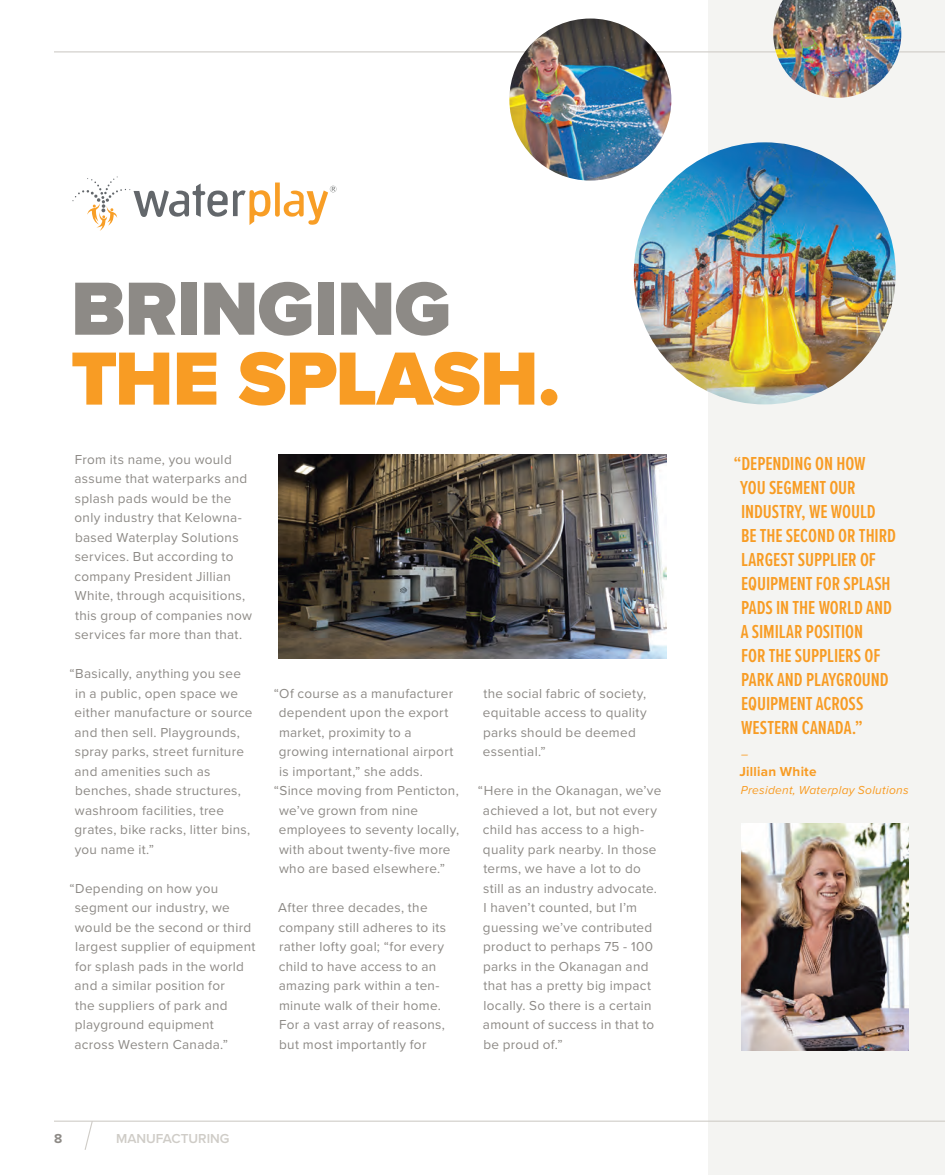
<style>
.page{position:relative;width:945px;height:1175px;background:#fff}
.page>*{position:absolute;margin:0;border:0;box-sizing:border-box;transform-origin:0 0}
.t1{font:900 78px "Proxima Nova";letter-spacing:-.005em;color:#f89c24}
.t2{font:900 78px "Proxima Nova";letter-spacing:-.01em;color:#8d8a86}
.t3{font:600 19.5px/24px "Proxima Nova Ex Cn";letter-spacing:-.005em;color:#f89c24}
.t4{font:13.5px/19.5px "Proxima Nova";letter-spacing:.02em;color:#8d8a86}
.t5{font:600 13.5px "Proxima Nova";color:#cfccc7}
.t6{font:700 13.5px "Proxima Nova";letter-spacing:.015em;color:#f89c24}
.t7{font:700 13.5px "Proxima Nova";color:#8d8a86}
.t8{font:italic 12px "Proxima Nova";letter-spacing:.02em;color:#f89c24}
</style>
<div class="page">
<svg style="left:84px;top:1121px;width:10px;height:29px"></svg>
<div style="left:708px;top:0;width:237px;height:1174px;background:#f4f4f2"></div>
<hr style="left:54px;top:51px;width:891px;height:1px;background:#cfccc7">
<svg style="left:72px;top:176px;width:265px;height:55px"></svg>
<img style="left:742px;top:823px;width:166px;height:227px">
<img style="left:279px;top:454px;width:388px;height:205px">
<img style="left:634px;top:142px;width:262px;height:262px;border-radius:131px">
<img style="left:509px;top:19px;width:162px;height:162px;border-radius:81px">
<img style="left:773px;top:0;width:128px;height:98px">
<hr style="left:54px;top:1120px;width:891px;height:1px;background:#cfccc7">
<h1 class="t2" style="left:71px;top:262px;width:382px">BRINGING</h1>
<h1 class="t1" style="left:71px;top:331px;width:491px">THE SPLASH.</h1>
<p class="t4" style="left:75px;top:450px;width:179px">From its name, you would assume that waterparks and splash pads would be the only industry that Kelowna&shy;based Waterplay Solutions services. But according to company President Jillian<br>White, through acquisitions, this group of companies now services far more than that.</p>
<p class="t4" style="left:75px;top:664px;width:179px;text-indent:-5px">“Basically, anything you see in a public, open space we either manufacture or source and then sell. Playgrounds, spray parks, street furniture and amenities such as benches, shade structures, washroom facilities, tree grates, bike racks, litter bins, you name it.”</p>
<p class="t4" style="left:75px;top:878px;width:183px;text-indent:-5px">“Depending on how you segment our industry, we would be the second or third largest supplier of equipment for splash pads in the world and a similar position for<br>the suppliers of park and playground equipment across Western Canada.”</p>
<p class="t4" style="left:274px;top:683px;width:181px">“Of course as a manufacturer</p>
<p class="t4" style="left:279px;top:703px;width:171px">dependent upon the export</p>
<p class="t4" style="left:279px;top:722px;width:134px">market, proximity to a</p>
<p class="t4" style="left:279px;top:742px;width:176px">growing international airport</p>
<p class="t4" style="left:279px;top:761px;width:145px">is important,” she adds.</p>
<p class="t4" style="left:274px;top:781px;width:187px">“Since moving from Penticton,</p>
<p class="t4" style="left:279px;top:800px;width:141px">we’ve grown from nine</p>
<p class="t4" style="left:279px;top:820px;width:182px">employees to seventy locally,</p>
<p class="t4" style="left:279px;top:839px;width:173px">with about twenty-five more</p>
<p class="t4" style="left:279px;top:859px;width:168px">who are based elsewhere.”</p>
<p class="t4" style="left:278px;top:898px;width:170px">After three decades, the company still adheres to its rather lofty goal; “for every child to have access to an amazing park within a ten&shy;minute walk of their home.<br>For a vast array of reasons, but most importantly for</p>
<p class="t4" style="left:483px;top:683px;width:165px">the social fabric of society, equitable access to quality parks should be deemed essential.”</p>
<p class="t4" style="left:483px;top:781px;width:180px;text-indent:-5px">“Here in the Okanagan, we’ve achieved a lot, but not every child has access to a high&shy;quality park nearby. In those terms, we have a lot to do still as an industry advocate.<br>I haven’t counted, but I’m guessing we’ve contributed product to perhaps 75 - 100 parks in the Okanagan and that has a pretty big impact locally. So there is a certain amount of success in that to be proud of.”</p>
<p class="t7" style="left:54px;top:1130px;width:10px">8</p>
<p class="t5" style="left:116px;top:1130px;width:115px">MANUFACTURING</p>
<h2 class="t3" style="left:740px;top:451px;width:157px;text-indent:-7px">“DEPENDING ON HOW<br>YOU SEGMENT OUR<br>INDUSTRY, WE WOULD<br>BE THE SECOND OR THIRD<br>LARGEST SUPPLIER OF<br>EQUIPMENT FOR SPLASH<br>PADS IN THE WORLD AND<br>A SIMILAR POSITION<br>FOR THE SUPPLIERS OF<br>PARK AND PLAYGROUND<br>EQUIPMENT ACROSS<br>WESTERN CANADA.”</h2>
<p class="t8" style="left:741px;top:747px;width:9px">–</p>
<p class="t6" style="left:740px;top:763px;width:79px">Jillian White</p>
<p class="t8" style="left:741px;top:783px;width:169px">President, Waterplay Solutions</p>
</div>
